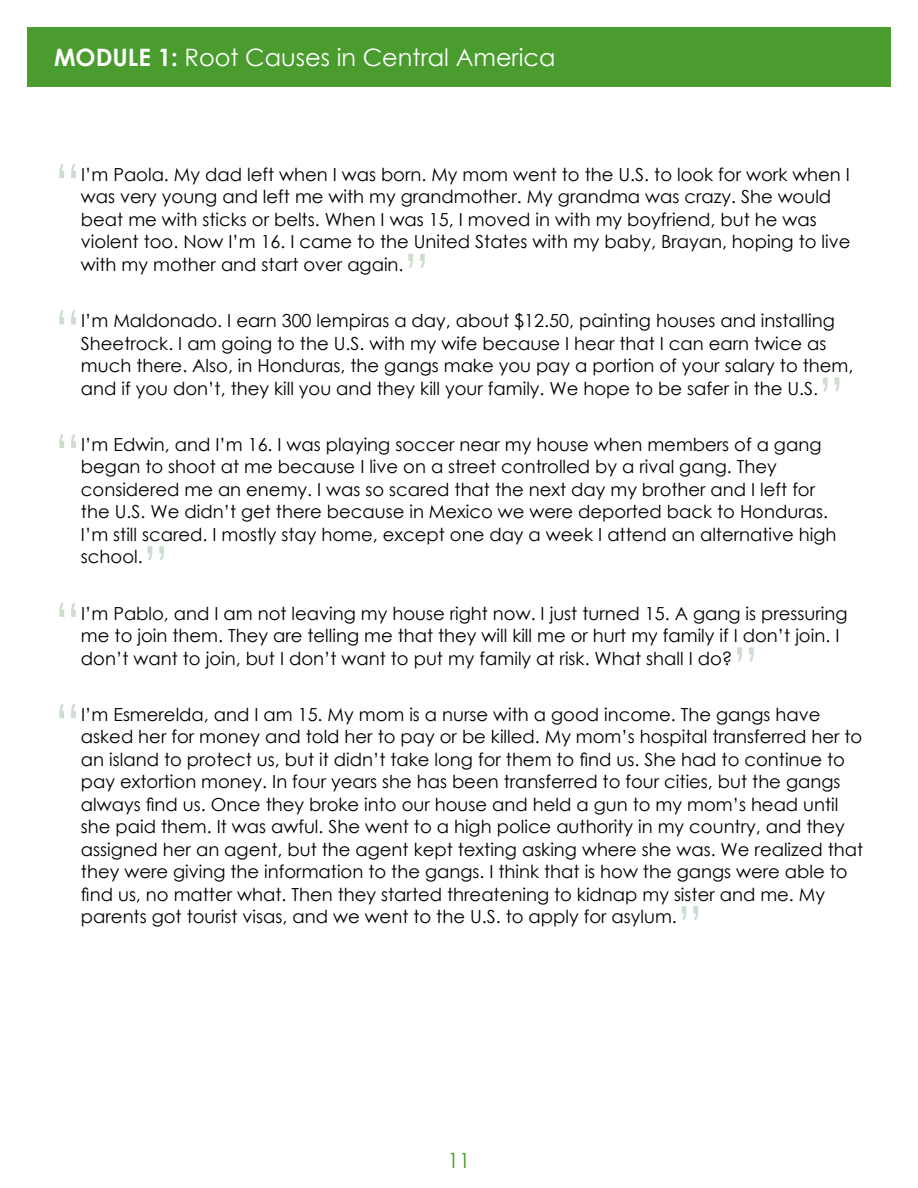
<style>
.page{position:relative;width:918px;height:1188px;background:#fff}
.page>*{position:absolute;margin:0;border:0;box-sizing:border-box;transform-origin:0 0}
.t1{font:54px "Century Gothic";color:#cedece}
.t2{font:24px "Century Gothic";color:#fff}
.t3{font:21px "Century Gothic";color:#4a9c2f}
.t4{font:18px/22.5px "Century Gothic";color:#000}
.s1{font-weight:700}
</style>
<div class="page">
<div style="left:27px;top:27px;width:864px;height:59px;background:#4a9c2f"></div>
<h2 class="t2" style="left:54px;top:40px;width:503px"><span class="s1">MODULE 1:</span> Root Causes in Central America</h2>
<h1 class="t1" style="left:54px;top:146px;width:29px">“</h1>
<p class="t4" style="left:81px;top:163px;width:771px">I’m Paola. My dad left when I was born. My mom went to the U.S. to look for work when I was very young and left me with my grandmother. My grandma was crazy. She would beat me with sticks or belts. When I was 15, I moved in with my boyfriend, but he was violent too. Now I’m 16. I came to the United States with my baby, Brayan, hoping to live with my mother and start over again.</p>
<h1 class="t1" style="left:404px;top:236px;width:28px">”</h1>
<h1 class="t1" style="left:54px;top:292px;width:29px">“</h1>
<p class="t4" style="left:81px;top:309px;width:774px">I’m Maldonado. I earn 300 lempiras a day, about $12.50, painting houses and installing Sheetrock. I am going to the U.S. with my wife because I hear that I can earn twice as much there. Also, in Honduras, the gangs make you pay a portion of your salary to them, and if you don’t, they kill you and they kill your family. We hope to be safer in the U.S.</p>
<h1 class="t1" style="left:818px;top:360px;width:28px">”</h1>
<h1 class="t1" style="left:54px;top:416px;width:29px">“</h1>
<p class="t4" style="left:81px;top:433px;width:757px">I’m Edwin, and I’m 16. I was playing soccer near my house when members of a gang began to shoot at me because I live on a street controlled by a rival gang. They considered me an enemy. I was so scared that the next day my brother and I left for the U.S. We didn’t get there because in Mexico we were deported back to Honduras.<br>I’m still scared. I mostly stay home, except one day a week I attend an alternative high school.</p>
<h1 class="t1" style="left:143px;top:529px;width:28px">”</h1>
<h1 class="t1" style="left:54px;top:585px;width:29px">“</h1>
<p class="t4" style="left:81px;top:602px;width:768px">I’m Pablo, and I am not leaving my house right now. I just turned 15. A gang is pressuring me to join them. They are telling me that they will kill me or hurt my family if I don’t join. I don’t want to join, but I don’t want to put my family at risk. What shall I do?</p>
<h1 class="t1" style="left:732px;top:630px;width:28px">”</h1>
<h1 class="t1" style="left:54px;top:686px;width:29px">“</h1>
<p class="t4" style="left:81px;top:703px;width:784px">I’m Esmerelda, and I am 15. My mom is a nurse with a good income. The gangs have asked her for money and told her to pay or be killed. My mom’s hospital transferred her to an island to protect us, but it didn’t take long for them to find us. She had to continue to pay extortion money. In four years she has been transferred to four cities, but the gangs always find us. Once they broke into our house and held a gun to my mom’s head until she paid them. It was awful. She went to a high police authority in my country, and they assigned her an agent, but the agent kept texting asking where she was. We realized that they were giving the information to the gangs. I think that is how the gangs were able to find us, no matter what. Then they started threatening to kidnap my sister and me. My parents got tourist visas, and we went to the U.S. to apply for asylum.</p>
<h1 class="t1" style="left:677px;top:889px;width:28px">”</h1>
<p class="t3" style="left:447px;top:1145px;width:25px">11</p>
</div>
